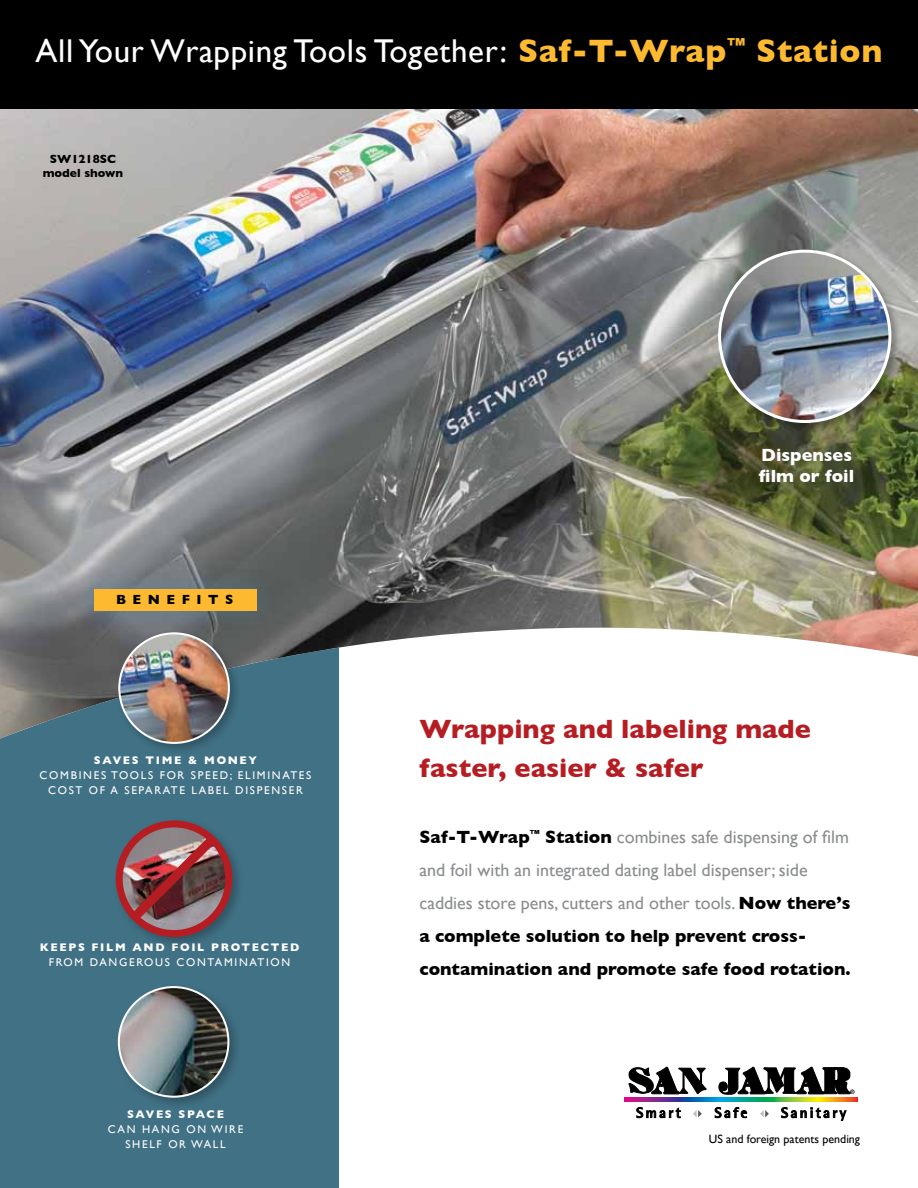
<style>
.page{position:relative;width:918px;height:1188px;background:#fff}
.page>*{position:absolute;margin:0;border:0;box-sizing:border-box;transform-origin:0 0}
.t1{font:33px "Gill Sans";letter-spacing:.02em;color:#fff}
.t2{font:700 27px/39px "Gill Sans";color:#b61d22}
.t3{font:18px/33px "Gill Sans";color:#8a8c8e}
.t4{font:700 18px/21.6px "Gill Sans";color:#fff}
.t5{font:700 13.5px "Gill Sans";letter-spacing:.48em;color:#000}
.t6{font:12px "Gill Sans";color:#000}
.t7{font:700 12px/14.4px "Gill Sans";color:#000;text-align:center}
.t8{font:11.25px/15px "Gill Sans";letter-spacing:.15em;color:#fff;text-align:center}
.t9{font:700 11.25px "Gill Sans";letter-spacing:.15em;color:#fff}
.s1{font-weight:700;color:#fdba31}
.s2{font-weight:700;color:#000}
</style>
<div class="page">
<div style="left:0;top:507px;width:339px;height:681px;background:#417185"></div>
<img style="left:0;top:108px;width:918px;height:631px">
<div style="left:0;top:0;width:918px;height:108px;background:#000"></div>
<svg style="left:624px;top:1097px;width:234px;height:4px"></svg>
<svg style="left:628px;top:1067px;width:79px;height:52px"></svg>
<svg style="left:715px;top:1067px;width:140px;height:54px"></svg>
<div style="left:74px;top:569px;width:203px;height:62px;background:#4d839b;opacity:.6"></div>
<div style="left:94px;top:589px;width:163px;height:22px;background:#fdba31"></div>
<div style="left:114px;top:982px;width:128px;height:128px;background:#000;opacity:.25"></div>
<img style="left:119px;top:987px;width:109px;height:110px;border-radius:55px">
<div style="left:118px;top:986px;width:111px;height:112px;border:2px solid #fff;border-radius:50%"></div>
<div style="left:114px;top:628px;width:128px;height:128px;background:#000;opacity:.25"></div>
<img style="left:119px;top:633px;width:110px;height:110px;border-radius:55px">
<div style="left:118px;top:632px;width:112px;height:112px;border:2px solid #fff;border-radius:50%"></div>
<div style="left:112px;top:817px;width:133px;height:132px;background:#000;opacity:.25"></div>
<div style="left:116px;top:820px;width:116px;height:117px;border:7px solid #b61d22;border-radius:50%"></div>
<img style="left:121px;top:828px;width:103px;height:103px">
<div style="left:716px;top:248px;width:186px;height:185px;background:#000;opacity:.3"></div>
<img style="left:720px;top:251px;width:170px;height:171px;border-radius:85px">
<h1 class="t1" style="left:36px;top:32px;width:848px">All Your Wrapping Tools Together: <span class="s1">Saf-T-Wrap</span><sup>™</sup> <span class="s1">Station</span></h1>
<p class="t7" style="left:43px;top:151px;width:82px">SW1218SC model shown</p>
<p class="t5" style="left:116px;top:592px;width:106px">Ben efits</p>
<p class="t9" style="left:94px;top:754px;width:165px">s aves time &amp; mon ey</p>
<p class="t8" style="left:40px;top:768px;width:273px">combines tools for speed; eliminates cost of a separate label dispenser</p>
<p class="t9" style="left:40px;top:941px;width:261px">keeps film an d foil protected</p>
<p class="t8" style="left:49px;top:955px;width:243px">from dangerous contamination</p>
<p class="t9" style="left:127px;top:1108px;width:98px">s aves space</p>
<p class="t8" style="left:108px;top:1122px;width:137px">can hang on wire shelf or wall</p>
<p class="t4" style="left:759px;top:444px;width:97px">Dispenses film or foil</p>
<h2 class="t2" style="left:419px;top:709px;width:393px">Wrapping and labeling made faster, easier &amp; safer</h2>
<p class="t3" style="left:419px;top:820px;width:433px"><span class="s2">Saf-T-Wrap</span><sup>™</sup> <span class="s2">Station</span> combines safe dispensing of film and foil with an integrated dating label dispenser; side caddies store pens, cutters and other tools. <span class="s2">Now there’s a complete solution to help prevent cross&shy;contamination and promote safe food rotation.</span></p>
<p class="t6" style="left:709px;top:1131px;width:153px">US and foreign patents pending</p>
</div>
